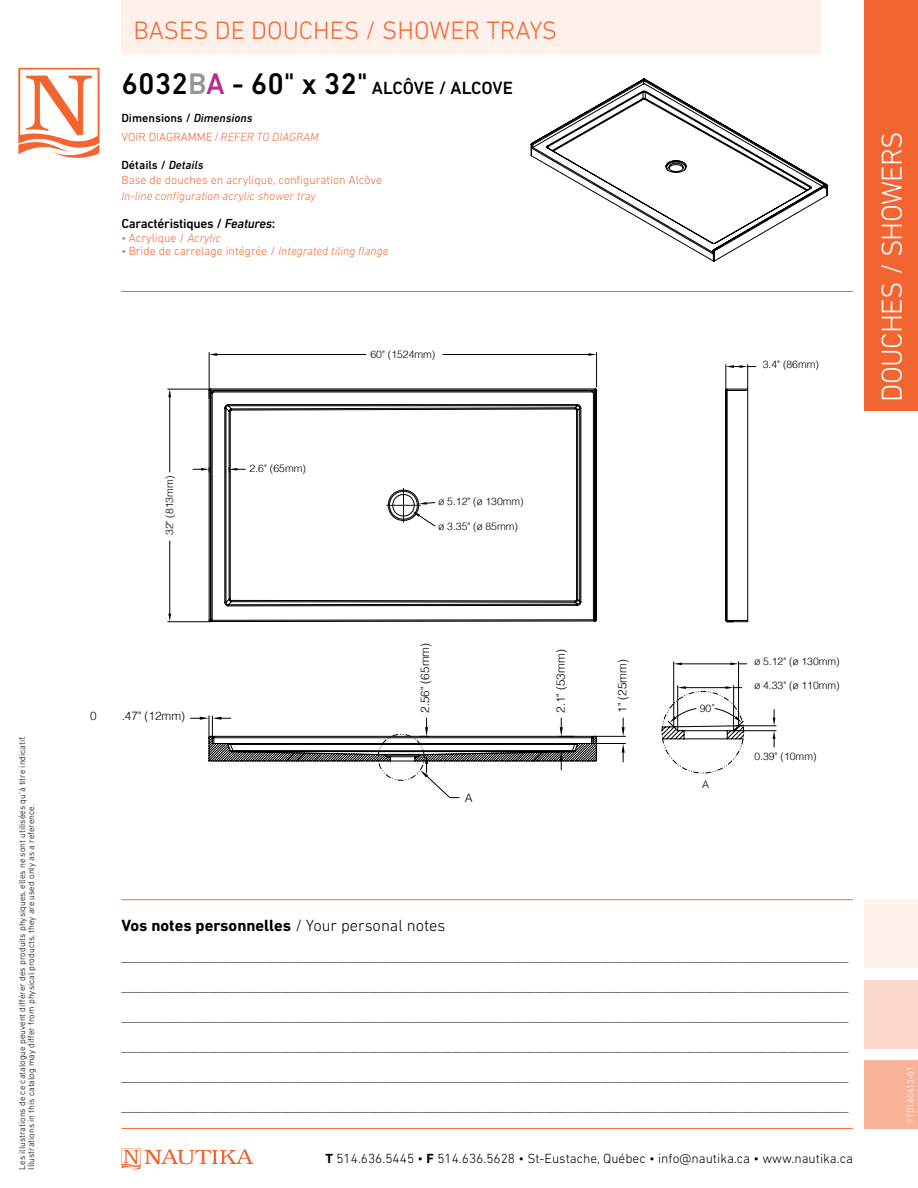
<style>
.page{position:relative;width:918px;height:1188px;background:#fff}
.page>*{position:absolute;margin:0;border:0;box-sizing:border-box;transform-origin:0 0}
.t1{font:300 29.25px "DIN Next LT Pro";letter-spacing:-.02em;color:#fff}
.t2{font:300 25.5px "DIN Next LT Pro";color:#f26531}
.t3{font:500 18px "DIN Next LT Pro";color:#000}
.t4{font:700 16.5px "DIN Next LT Pro";color:#000}
.t5{font:300 13.5px "DIN Next LT Pro";color:#000}
.t6{font:500 13.35px "DIN Next LT Pro";letter-spacing:-.02em;color:#000}
.t7{font:300 12px "DIN Next LT Pro";color:#000}
.t8{font:300 12px/18.8px "DIN Next LT Pro";color:#f26531}
.t9{font:italic 300 12px "DIN Next LT Pro";color:#f26531}
.t10{font:300 11.85px "Helvetica";color:#000}
.t11{font:300 10.5px "Helvetica";color:#000}
.t12{font:300 9px/9px "DIN Next LT Pro";color:#000}
.t13{font:300 9px "DIN Next LT Pro";color:#fff}
.s1{font-size:30.3px}
.s2{font-size:30.3px;color:#939598}
.s3{font-size:30.3px;color:#b63092}
.s4{font-weight:500;color:#000}
.s5{font-weight:500;font-style:italic;color:#000}
.s6{font-style:italic}
.s7{font-size:11.4px}
.s8{font-weight:300}
.s9{font-weight:700}
</style>
<div class="page">
<div style="left:864px;top:0;width:54px;height:411px;background:#f26531"></div>
<div style="left:864px;top:900px;width:54px;height:68px;background:#fef0ea"></div>
<div style="left:864px;top:980px;width:54px;height:68px;background:#fcd9cc"></div>
<hr style="left:121px;top:1128px;width:732px;height:1px;background:#f26531">
<div style="left:864px;top:1061px;width:54px;height:68px;background:#f8b298"></div>
<svg style="left:121px;top:1148px;width:133px;height:22px"></svg>
<svg style="left:18px;top:68px;width:81px;height:90px"></svg>
<hr style="left:121px;top:899px;width:732px;height:1px;background:#f26531">
<div style="left:121px;top:0;width:700px;height:55px;background:#fef0ea"></div>
<hr style="left:121px;top:291px;width:732px;height:1px;background:#f26531">
<hr style="left:733px;top:730px;width:43px;height:1px;background:#000">
<hr style="left:739px;top:726px;width:37px;height:1px;background:#000">
<svg style="left:773px;top:709px;width:2px;height:38px"></svg>
<svg style="left:662px;top:661px;width:85px;height:112px"></svg>
<svg style="left:725px;top:364px;width:31px;height:258px"></svg>
<hr style="left:209px;top:352px;width:1px;height:47px;background:#000">
<hr style="left:596px;top:352px;width:1px;height:35px;background:#000">
<hr style="left:217px;top:354px;width:149px;height:1px;background:#000">
<hr style="left:443px;top:354px;width:145px;height:1px;background:#000">
<svg style="left:209px;top:353px;width:8px;height:3px"></svg>
<svg style="left:588px;top:353px;width:9px;height:3px"></svg>
<hr style="left:168px;top:389px;width:42px;height:1px;background:#000">
<hr style="left:168px;top:621px;width:42px;height:1px;background:#000">
<hr style="left:169px;top:397px;width:1px;height:75px;background:#000">
<hr style="left:169px;top:541px;width:1px;height:73px;background:#000">
<svg style="left:168px;top:389px;width:3px;height:8px"></svg>
<svg style="left:168px;top:614px;width:3px;height:8px"></svg>
<svg style="left:193px;top:467px;width:17px;height:5px"></svg>
<svg style="left:211px;top:390px;width:386px;height:232px"></svg>
<svg style="left:592px;top:389px;width:5px;height:232px"></svg>
<hr style="left:595px;top:736px;width:30px;height:1px;background:#000">
<hr style="left:593px;top:743px;width:32px;height:1px;background:#000">
<svg style="left:622px;top:744px;width:3px;height:18px"></svg>
<svg style="left:622px;top:718px;width:3px;height:18px"></svg>
<svg style="left:190px;top:716px;width:407px;height:82px"></svg>
<svg style="left:531px;top:79px;width:296px;height:182px"></svg>
<svg style="left:738px;top:184px;width:90px;height:77px"></svg>
<p class="t12" style="left:17px;top:1170px;width:435px;rotate:-90deg">Les illustrations de ce catalogue peuvent différer des produits physiques, elles ne sont utilisées qu’à titre indicatif.<br>Illustrations in this catalog may differ from physical products, they are used only as a reference.</p>
<h2 class="t2" style="left:133px;top:16px;width:425px">BASES DE DOUCHES / SHOWER TRAYS</h2>
<h3 class="t3" style="left:121px;top:77px;width:393px"><span class="s1">6032</span><span class="s2">B</span><span class="s3">A</span> <span class="s1">- 60" x 32"</span> ALCÔVE / ALCOVE</h3>
<p class="t8" style="left:121px;top:108px;width:199px"><span class="s4">Dimensions /</span> <span class="s5">Dimensions<br></span>VOIR DIAGRAMME/<span class="s6">REFER TO DIAGRAM</span></p>
<p class="t8" style="left:121px;top:157px;width:262px;line-height:15.5px"><span class="s4">Détails /</span> <span class="s5">Details<br></span>Base de douches en acrylique, configuration Alcôve</p>
<p class="t9" style="left:121px;top:189px;width:196px">In-line configuration acrylic shower tray</p>
<p class="t6" style="left:121px;top:216px;width:155px">Caractéristiques / <span class="s6">Features</span>:</p>
<p class="t8" style="left:121px;top:228px;width:101px"><span class="s7">•</span> Acrylique / <span class="s6">Acrylic</span></p>
<p class="t8" style="left:121px;top:241px;width:269px"><span class="s7">•</span> Bride de carrelage intégrée / <span class="s6">Integrated tiling flange</span></p>
<p class="t11" style="left:160px;top:535px;width:61px;rotate:-90deg">32" (813mm)</p>
<p class="t10" style="left:90px;top:706px;width:8px">0</p>
<p class="t10" style="left:122px;top:706px;width:65px">.47" (12mm)</p>
<p class="t11" style="left:250px;top:459px;width:58px">2.6" (65mm)</p>
<p class="t11" style="left:370px;top:346px;width:66px">60" (1524mm)</p>
<p class="t11" style="left:438px;top:492px;width:87px">ø 5.12" (ø 130mm)</p>
<p class="t11" style="left:438px;top:517px;width:81px">ø 3.35" (ø 85mm)</p>
<p class="t10" style="left:415px;top:713px;width:72px;rotate:-90deg">2.56" (65mm)</p>
<p class="t10" style="left:551px;top:713px;width:65px;rotate:-90deg">2.1" (53mm)</p>
<p class="t10" style="left:612px;top:713px;width:55px;rotate:-90deg">1" (25mm)</p>
<p class="t10" style="left:465px;top:788px;width:9px">A</p>
<p class="t11" style="left:763px;top:355px;width:58px">3.4" (86mm)</p>
<h1 class="t1" style="left:875px;top:402px;width:272px;rotate:-90deg">DOUCHES / SHOWERS</h1>
<p class="t11" style="left:700px;top:700px;width:17px">90˚</p>
<p class="t11" style="left:702px;top:776px;width:8px">A</p>
<p class="t11" style="left:754px;top:652px;width:87px">ø 5.12" (ø 130mm)</p>
<p class="t11" style="left:754px;top:676px;width:87px">ø 4.33" (ø 110mm)</p>
<p class="t11" style="left:754px;top:747px;width:64px">0.39" (10mm)</p>
<h3 class="t4" style="left:122px;top:915px;width:325px">Vos notes personnelles <span class="s8">/ Your personal notes</span></h3>
<p class="t7" style="left:122px;top:950px;width:729px">____________________________________________________________________________________________________________________________________</p>
<p class="t7" style="left:122px;top:980px;width:729px">____________________________________________________________________________________________________________________________________</p>
<p class="t7" style="left:122px;top:1010px;width:729px">____________________________________________________________________________________________________________________________________</p>
<p class="t7" style="left:122px;top:1040px;width:729px">____________________________________________________________________________________________________________________________________</p>
<p class="t7" style="left:122px;top:1070px;width:729px">____________________________________________________________________________________________________________________________________</p>
<p class="t7" style="left:122px;top:1100px;width:729px">____________________________________________________________________________________________________________________________________</p>
<p class="t5" style="left:326px;top:1151px;width:529px"><span class="s9">T</span> 514.636.5445 • <span class="s9">F</span> 514.636.5628 • St-Eustache, Québec • info@nautika.ca • www.nautika.ca</p>
<p class="t13" style="left:905px;top:1123px;width:58px;rotate:-90deg">FTD160413-01</p>
</div>
